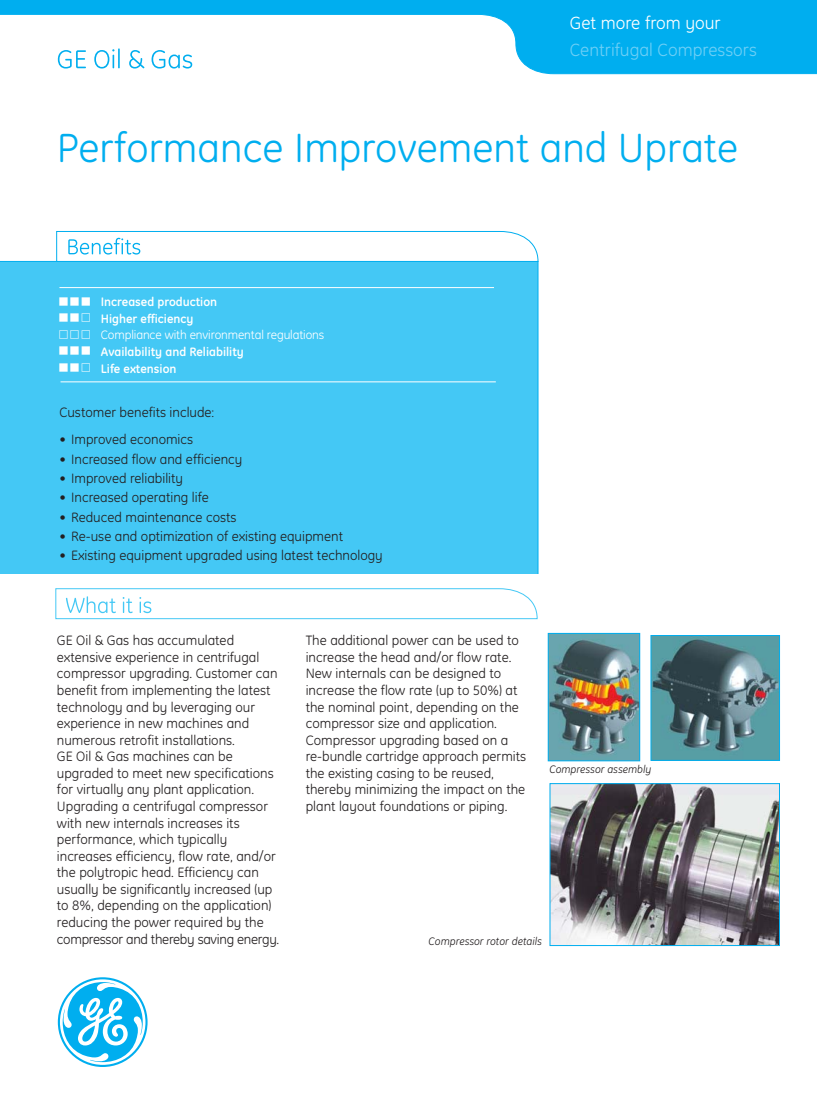
<style>
.page{position:relative;width:817px;height:1098px;background:#fff}
.page>*{position:absolute;margin:0;border:0;box-sizing:border-box;transform-origin:0 0}
.t1{font:124.2px "GE Logo Font";color:#00aeef}
.t2{font:41.4px "GE Inspira";color:#00aeef}
.t3{font:18px "GE Inspira";color:#6dcff6}
.t4{font:18px "GE Inspira";color:#fff}
.t5{font:13.8px/16.5px "GE Inspira";color:#231f20}
.t6{font:700 12.45px/16.5px "GE Inspira";color:#fff}
.t7{font:12.45px "GE Inspira";letter-spacing:-.01em;color:#fff}
.t8{font:italic 11.1px "GE Inspira";color:#231f20}
</style>
<div class="page">
<div style="left:0;top:261px;width:538px;height:312px;background:#44c8f5"></div>
<svg style="left:56px;top:231px;width:482px;height:31px"></svg>
<svg style="left:0;top:0;width:816px;height:74px"></svg>
<hr style="left:59px;top:287px;width:435px;height:1px;background:#fff">
<hr style="left:60px;top:381px;width:435px;height:1px;background:#fff">
<svg style="left:55px;top:588px;width:482px;height:31px"></svg>
<img style="left:549px;top:635px;width:88px;height:124px">
<div style="left:547px;top:633px;width:92px;height:128px;border:1px solid #00aeef"></div>
<img style="left:652px;top:637px;width:125px;height:121px">
<div style="left:650px;top:635px;width:129px;height:125px;border:1px solid #00aeef"></div>
<img style="left:551px;top:785px;width:226px;height:158px">
<svg style="left:59px;top:297px;width:31px;height:8px"></svg>
<svg style="left:59px;top:313px;width:31px;height:9px"></svg>
<svg style="left:59px;top:330px;width:31px;height:8px"></svg>
<svg style="left:59px;top:346px;width:31px;height:9px"></svg>
<svg style="left:59px;top:363px;width:31px;height:8px"></svg>
<h3 class="t4" style="left:569px;top:16px;width:152px">Get more from your</h3>
<h3 class="t3" style="left:569px;top:42px;width:188px">Centrifugal Compressors</h3>
<h2 class="t2" style="left:57px;top:130px;width:682px">Performance Improvement and Uprate</h2>
<p class="t6" style="left:101px;top:295px;width:118px">Increased production<br>Higher efficiency</p>
<p class="t7" style="left:101px;top:330px;width:225px">Compliance with environmental regulations</p>
<p class="t6" style="left:101px;top:344px;width:144px">Availability and Reliability<br>Life extension</p>
<p class="t5" style="left:59px;top:405px;width:156px">Customer benefits include:</p>
<p class="t5" style="left:59px;top:432px;width:135px">• Improved economics</p>
<p class="t5" style="left:59px;top:451px;width:184px">• Increased flow and efficiency</p>
<p class="t5" style="left:59px;top:471px;width:125px">• Improved reliability</p>
<p class="t5" style="left:59px;top:490px;width:151px">• Increased operating life</p>
<p class="t5" style="left:59px;top:509px;width:179px">• Reduced maintenance costs</p>
<p class="t5" style="left:59px;top:529px;width:285px">• Re-use and optimization of existing equipment</p>
<p class="t5" style="left:59px;top:548px;width:325px">• Existing equipment upgraded using latest technology</p>
<p class="t5" style="left:57px;top:633px;width:224px">GE Oil &amp; Gas has accumulated extensive experience in centrifugal compressor upgrading. Customer can benefit from implementing the latest technology and by leveraging our experience in new machines and numerous retrofit installations.<br>GE Oil &amp; Gas machines can be upgraded to meet new specifications for virtually any plant application.<br>Upgrading a centrifugal compressor with new internals increases its performance, which typically increases efficiency, flow rate, and/or the polytropic head. Efficiency can usually be significantly increased (up to 8%, depending on the application) reducing the power required by the compressor and thereby saving energy.</p>
<p class="t5" style="left:305px;top:633px;width:222px">The additional power can be used to increase the head and/or flow rate.<br>New internals can be designed to increase the flow rate (up to 50%) at the nominal point, depending on the compressor size and application.<br>Compressor upgrading based on a re-bundle cartridge approach permits the existing casing to be reused, thereby minimizing the impact on the plant layout foundations or piping.</p>
<p class="t8" style="left:428px;top:935px;width:115px">Compressor rotor details</p>
<p class="t8" style="left:549px;top:764px;width:103px">Compressor assembly</p>
<h1 class="t1" style="left:58px;top:951px;width:91px">g</h1>
</div>
